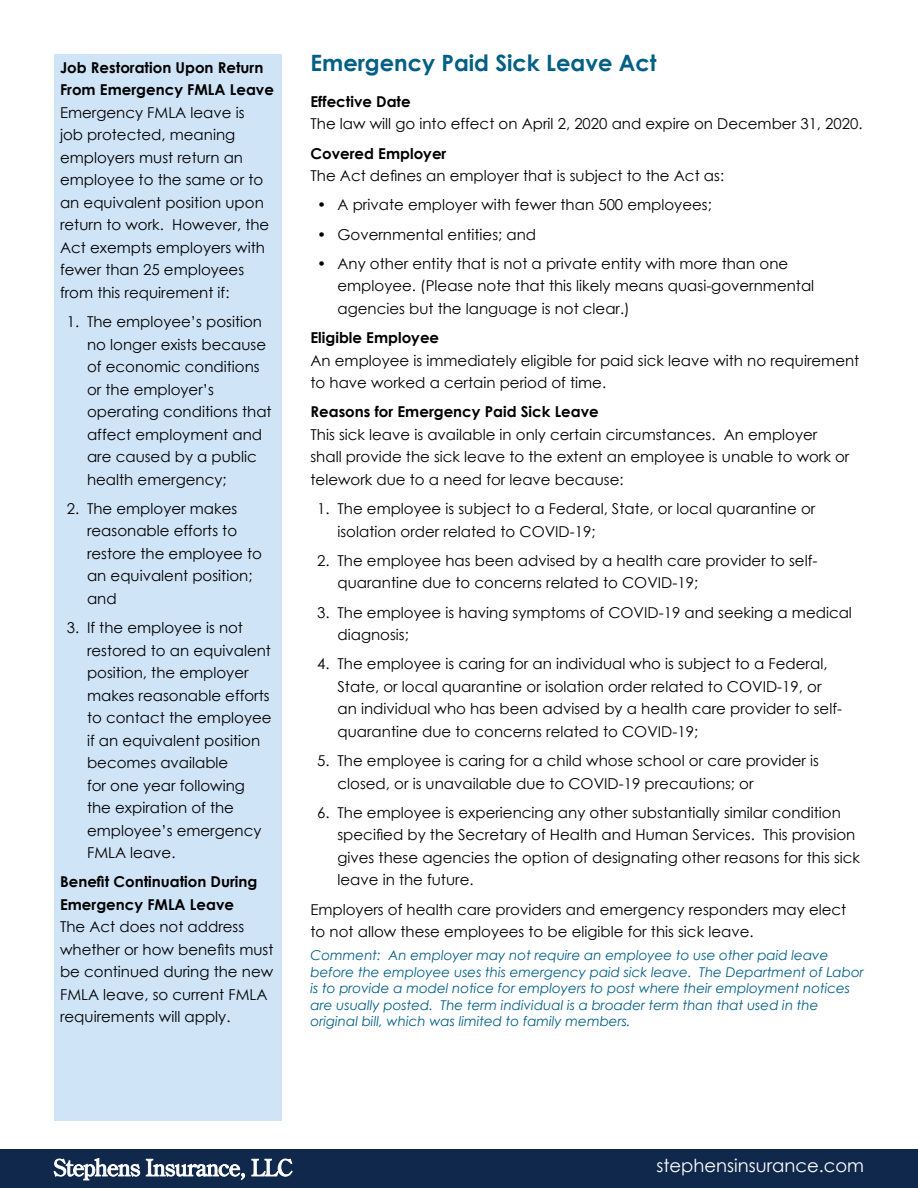
<style>
.page{position:relative;width:918px;height:1188px;background:#fff}
.page>*{position:absolute;margin:0;border:0;box-sizing:border-box;transform-origin:0 0}
.t1{font:700 22.5px "Century Gothic";color:#005f85}
.t2{font:18px "Century Gothic";color:#fff}
.t3{font:15px/22.5px "Century Gothic";color:#000}
.t4{font:700 15px/22.5px "Century Gothic";color:#000}
.t5{font:italic 13.5px/16.5px "Century Gothic";color:#005f85}
</style>
<div class="page">
<div style="left:54px;top:54px;width:228px;height:1066px;background:#d0e4f8"></div>
<div style="left:0;top:1149px;width:918px;height:39px;background:#10284b"></div>
<svg style="left:54px;top:1158px;width:86px;height:22px"></svg>
<svg style="left:146px;top:1159px;width:99px;height:21px"></svg>
<svg style="left:252px;top:1159px;width:40px;height:17px"></svg>
<p class="t4" style="left:60px;top:55px;width:215px">Job Restoration Upon Return<br>From Emergency FMLA Leave</p>
<p class="t3" style="left:60px;top:101px;width:211px">Emergency FMLA leave is job protected, meaning employers must return an employee to the same or to an equivalent position upon return to work. However, the<br>Act exempts employers with fewer than 25 employees from this requirement if:</p>
<p class="t3" style="left:87px;top:310px;width:186px;text-indent:-20px">1. The employee’s position no longer exists because of economic conditions or the employer’s operating conditions that affect employment and are caused by a public health emergency;</p>
<p class="t3" style="left:87px;top:497px;width:177px;text-indent:-20px">2. The employer makes reasonable efforts to restore the employee to an equivalent position; and</p>
<p class="t3" style="left:87px;top:616px;width:186px;text-indent:-20px">3. If the employee is not restored to an equivalent position, the employer makes reasonable efforts to contact the employee if an equivalent position becomes available<br>for one year following the expiration of the employee’s emergency<br>FMLA leave.</p>
<p class="t4" style="left:60px;top:870px;width:199px">Benefit Continuation During<br>Emergency FMLA Leave</p>
<p class="t3" style="left:60px;top:915px;width:215px">The Act does not address whether or how benefits must be continued during the new<br>FMLA leave, so current FMLA requirements will apply.</p>
<h1 class="t1" style="left:310px;top:46px;width:348px">Emergency Paid Sick Leave Act</h1>
<p class="t4" style="left:310px;top:90px;width:102px">Effective Date</p>
<p class="t3" style="left:310px;top:112px;width:554px">The law will go into effect on April 2, 2020 and expire on December 31, 2020.</p>
<p class="t4" style="left:310px;top:141px;width:137px">Covered Employer</p>
<p class="t3" style="left:310px;top:164px;width:415px">The Act defines an employer that is subject to the Act as:</p>
<p class="t3" style="left:317px;top:193px;width:396px">• A private employer with fewer than 500 employees;</p>
<p class="t3" style="left:317px;top:223px;width:220px">• Governmental entities; and</p>
<p class="t3" style="left:338px;top:252px;width:478px;text-indent:-20px">• Any other entity that is not a private entity with more than one employee. (Please note that this likely means quasi-governmental agencies but the language is not clear.)</p>
<p class="t4" style="left:310px;top:326px;width:130px">Eligible Employee</p>
<p class="t3" style="left:310px;top:349px;width:550px">An employee is immediately eligible for paid sick leave with no requirement to have worked a certain period of time.</p>
<p class="t4" style="left:310px;top:400px;width:290px">Reasons for Emergency Paid Sick Leave</p>
<p class="t3" style="left:310px;top:423px;width:541px">This sick leave is available in only certain circumstances. An employer shall provide the sick leave to the extent an employee is unable to work or telework due to a need for leave because:</p>
<p class="t3" style="left:338px;top:497px;width:479px;text-indent:-20px">1. The employee is subject to a Federal, State, or local quarantine or isolation order related to COVID-19;</p>
<p class="t3" style="left:338px;top:549px;width:481px;text-indent:-20px">2. The employee has been advised by a health care provider to self&shy;quarantine due to concerns related to COVID-19;</p>
<p class="t3" style="left:338px;top:601px;width:516px;text-indent:-20px">3. The employee is having symptoms of COVID-19 and seeking a medical diagnosis;</p>
<p class="t3" style="left:338px;top:652px;width:506px;text-indent:-20px">4. The employee is caring for an individual who is subject to a Federal, State, or local quarantine or isolation order related to COVID-19, or an individual who has been advised by a health care provider to self&shy;quarantine due to concerns related to COVID-19;</p>
<p class="t3" style="left:338px;top:749px;width:483px;text-indent:-20px">5. The employee is caring for a child whose school or care provider is closed, or is unavailable due to COVID-19 precautions; or</p>
<p class="t3" style="left:338px;top:801px;width:524px;text-indent:-20px">6. The employee is experiencing any other substantially similar condition specified by the Secretary of Health and Human Services. This provision gives these agencies the option of designating other reasons for this sick leave in the future.</p>
<p class="t3" style="left:310px;top:898px;width:537px">Employers of health care providers and emergency responders may elect to not allow these employees to be eligible for this sick leave.</p>
<p class="t5" style="left:310px;top:947px;width:555px">Comment: An employer may not require an employee to use other paid leave before the employee uses this emergency paid sick leave. The Department of Labor is to provide a model notice for employers to post where their employment notices are usually posted. The term individual is a broader term than that used in the original bill, which was limited to family members.</p>
<p class="t2" style="left:656px;top:1153px;width:209px">stephensinsurance.com</p>
</div>
